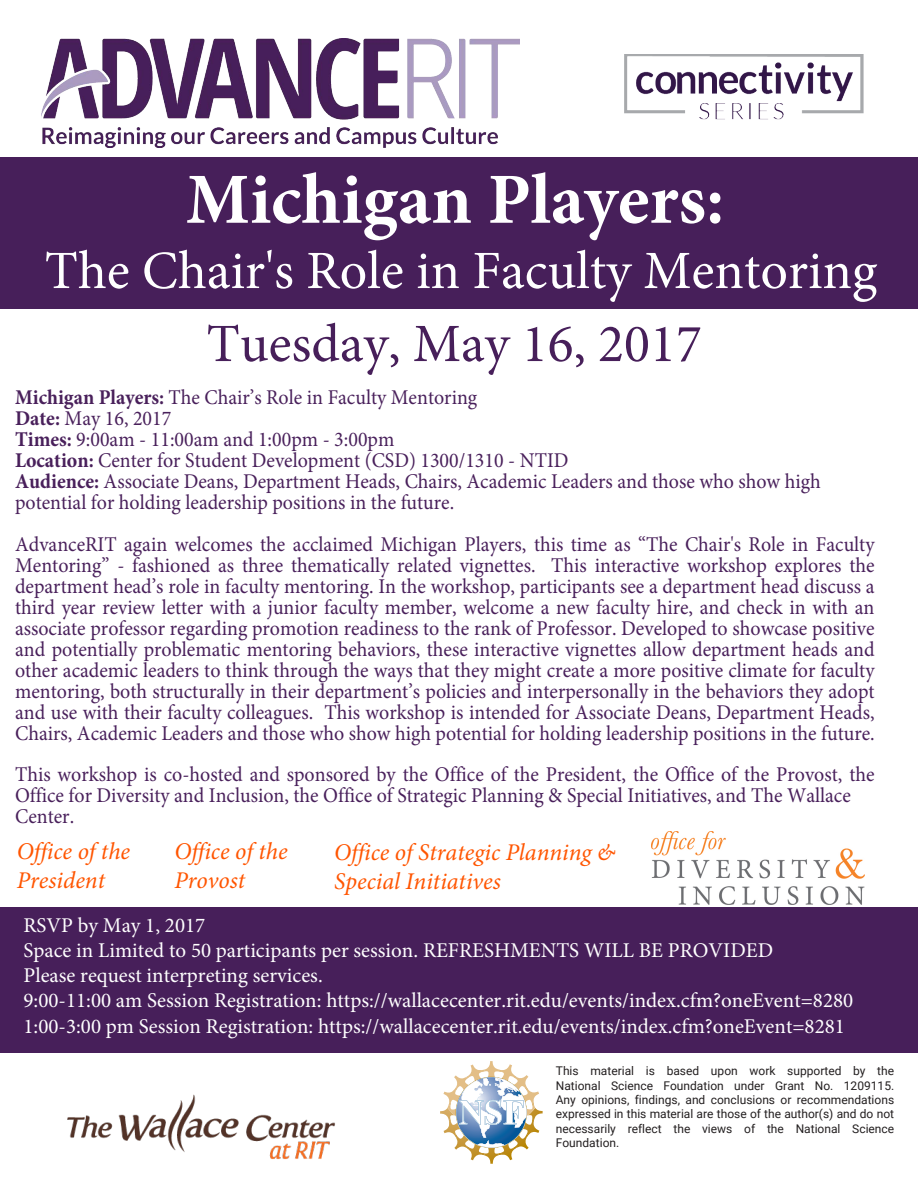
<style>
.page{position:relative;width:918px;height:1188px;background:#fff}
.page>*{position:absolute;margin:0;border:0;box-sizing:border-box;transform-origin:0 0}
.t1{font:700 72px "Minion Pro";color:#fff}
.t2{font:54px "Minion Pro";color:#fff}
.t3{font:54px "Minion Pro";color:#471f5a}
.t4{font:italic 24px/28.8px "Minion Pro";color:#f50}
.t5{font:21px/21px "Minion Pro";color:#49205b;scale:.95 1}
.t6{font:21px/25.2px "Minion Pro";color:#fff}
.t7{font:12px/14.4px "Roboto";color:#231f20;text-align:justify}
.s1{font-weight:700}
</style>
<div class="page">
<div style="left:0;top:907px;width:918px;height:145px;background:#471f5a"></div>
<div style="left:0;top:158px;width:918px;height:151px;background:#471f5a"></div>
<img style="left:624px;top:54px;width:240px;height:66px">
<img style="left:67px;top:1094px;width:268px;height:66px">
<img style="left:42px;top:39px;width:478px;height:109px">
<svg style="left:440px;top:1061px;width:103px;height:103px"></svg>
<img style="left:651px;top:832px;width:213px;height:72px">
<p class="t1" style="left:186px;top:149px;width:540px">Michigan Players:</p>
<p class="t2" style="left:45px;top:235px;width:834px">The Chair's Role in Faculty Mentoring</p>
<h2 class="t3" style="left:207px;top:308px;width:497px">Tuesday, May 16, 2017</h2>
<p class="t5" style="left:15px;top:387px;width:850px"><span class="s1">Michigan Players:</span> The Chair’s Role in Faculty Mentoring<br><span class="s1">Date:</span> May 16, 2017<br><span class="s1">Times:</span> 9:00am - 11:00am and 1:00pm - 3:00pm<br><span class="s1">Location:</span> Center for Student Development (CSD) 1300/1310 - NTID<br><span class="s1">Audience:</span> Associate Deans, Department Heads, Chairs, Academic Leaders and those who show high potential for holding leadership positions in the future.</p>
<p class="t5" style="left:15px;top:533px;width:907px;text-align:justify">AdvanceRIT again welcomes the acclaimed Michigan Players, this time as “The Chair's Role in Faculty Mentoring” - fashioned as three thematically related vignettes. This interactive workshop explores the department head’s role in faculty mentoring. In the workshop, participants see a department head discuss a third year review letter with a junior faculty member, welcome a new faculty hire, and check in with an associate professor regarding promotion readiness to the rank of Professor. Developed to showcase positive and potentially problematic mentoring behaviors, these interactive vignettes allow department heads and other academic leaders to think through the ways that they might create a more positive climate for faculty mentoring, both structurally in their department’s policies and interpersonally in the behaviors they adopt and use with their faculty colleagues. This workshop is intended for Associate Deans, Department Heads, Chairs, Academic Leaders and those who show high potential for holding leadership positions in the future.</p>
<p class="t5" style="left:15px;top:764px;width:906px">This workshop is co-hosted and sponsored by the Office of the President, the Office of the Provost, the<br>Office for Diversity and Inclusion, the Office of Strategic Planning &amp; Special Initiatives, and The Wallace<br>Center.</p>
<p class="t4" style="left:17px;top:837px;width:115px">Office of the<br>President</p>
<p class="t4" style="left:334px;top:838px;width:283px">Office of Strategic Planning &amp;<br>Special Initiatives</p>
<p class="t4" style="left:174px;top:837px;width:115px">Office of the<br>Provost</p>
<p class="t6" style="left:24px;top:913px;width:831px">RSVP by May 1, 2017<br>Space in Limited to 50 participants per session. REFRESHMENTS WILL BE PROVIDED<br>Please request interpreting services.<br>9:00-11:00 am Session Registration: https://wallacecenter.rit.edu/events/index.cfm?oneEvent=8280<br>1:00-3:00 pm Session Registration: https://wallacecenter.rit.edu/events/index.cfm?oneEvent=8281</p>
<p class="t7" style="left:556px;top:1063px;width:340px">This material is based upon work supported by the National Science Foundation under Grant No. 1209115.<br>Any opinions, findings, and conclusions or recommendations expressed in this material are those of the author(s) and do not necessarily reflect the views of the National Science Foundation.</p>
</div>
